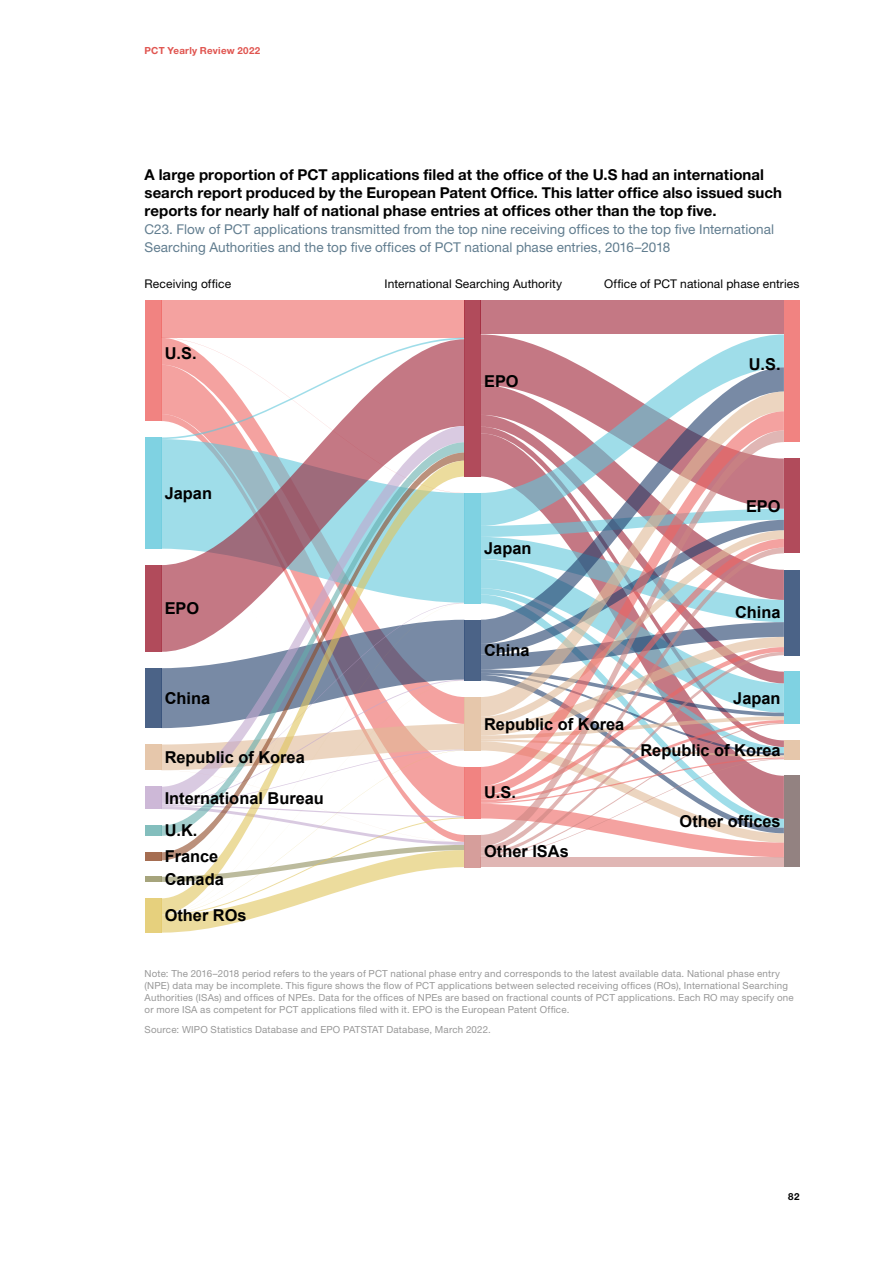
<style>
.page{position:relative;width:893px;height:1263px;background:#fff}
.page>*{position:absolute;margin:0;border:0;box-sizing:border-box;transform-origin:0 0}
.t1{font:700 16.35px/32.8px "Arial";color:#000}
.t2{font:700 15px/18px "Helvetica Neue LT Std";letter-spacing:.005em;color:#000}
.t3{font:13.5px/18px "Helvetica Neue LT Std";letter-spacing:.005em;color:#617d8f}
.t4{font:12px "Helvetica Neue LT Std";letter-spacing:.005em;color:#000}
.t5{font:9.75px/12px "Helvetica Neue LT Std";letter-spacing:.02em;color:#989898}
.t6{font:700 9.75px "Helvetica Neue LT Std";letter-spacing:.03em;color:#e0544f}
.t7{font:700 9.75px "Helvetica Neue LT Std";color:#000}
</style>
<div class="page">
<div style="left:161px;top:300px;width:303px;height:38px;background:#f4a2a0"></div>
<svg style="left:161px;top:339px;width:303px;height:87px"></svg>
<svg style="left:161px;top:426px;width:303px;height:16px"></svg>
<svg style="left:161px;top:442px;width:303px;height:10px"></svg>
<svg style="left:161px;top:452px;width:303px;height:9px;background:#bdb8c0"></svg>
<svg style="left:161px;top:461px;width:303px;height:88px;background:#a5b7bf"></svg>
<svg style="left:161px;top:549px;width:303px;height:384px"></svg>
<div style="left:481px;top:300px;width:303px;height:34px;background:#c47884"></div>
<svg style="left:481px;top:334px;width:303px;height:33px"></svg>
<svg style="left:481px;top:367px;width:303px;height:25px"></svg>
<svg style="left:481px;top:392px;width:303px;height:19px;background:#c2a7b0"></svg>
<svg style="left:481px;top:411px;width:303px;height:19px"></svg>
<svg style="left:481px;top:430px;width:303px;height:79px"></svg>
<svg style="left:481px;top:509px;width:303px;height:348px"></svg>
<div style="left:481px;top:857px;width:303px;height:10px;background:#e0b6b4"></div>
<div style="left:145px;top:300px;width:16px;height:121px;background:#f18381"></div>
<div style="left:464px;top:300px;width:17px;height:177px;background:#b14b5b"></div>
<div style="left:464px;top:493px;width:17px;height:110px;background:#7fd2e2"></div>
<div style="left:464px;top:620px;width:17px;height:61px;background:#4b6387"></div>
<div style="left:464px;top:697px;width:17px;height:53px;background:#e6c7ab"></div>
<div style="left:464px;top:767px;width:17px;height:51px;background:#f18381"></div>
<div style="left:464px;top:835px;width:17px;height:32px;background:#d69e9b"></div>
<div style="left:145px;top:437px;width:16px;height:112px;background:#7fd2e2"></div>
<div style="left:145px;top:565px;width:16px;height:87px;background:#b14b5b"></div>
<div style="left:145px;top:668px;width:16px;height:60px;background:#4b6387"></div>
<div style="left:145px;top:744px;width:16px;height:26px;background:#e6c7ab"></div>
<div style="left:145px;top:787px;width:16px;height:22px;background:#cdb8d7"></div>
<div style="left:145px;top:825px;width:16px;height:11px;background:#83bebd"></div>
<div style="left:145px;top:852px;width:16px;height:8px;background:#a56d51"></div>
<div style="left:145px;top:877px;width:16px;height:5px;background:#a6a47c"></div>
<div style="left:145px;top:898px;width:16px;height:35px;background:#e6d07d"></div>
<div style="left:784px;top:300px;width:15px;height:142px;background:#f18381"></div>
<div style="left:784px;top:458px;width:15px;height:95px;background:#b14b5b"></div>
<div style="left:784px;top:570px;width:15px;height:85px;background:#4b6387"></div>
<div style="left:784px;top:672px;width:15px;height:52px;background:#7fd2e2"></div>
<div style="left:784px;top:740px;width:15px;height:19px;background:#e6c7ab"></div>
<div style="left:784px;top:776px;width:15px;height:91px;background:#938281"></div>
<p class="t6" style="left:145px;top:44px;width:117px">PCT Yearly Review 2022</p>
<p class="t2" style="left:145px;top:165px;width:639px">A large proportion of PCT applications filed at the office of the U.S had an international search report produced by the European Patent Office. This latter office also issued such reports for nearly half of national phase entries at offices other than the top five.</p>
<h3 class="t3" style="left:145px;top:220px;width:631px">C23. Flow of PCT applications transmitted from the top nine receiving offices to the top five International<br>Searching Authorities and the top five offices of PCT national phase entries, 2016–2018</h3>
<p class="t4" style="left:145px;top:277px;width:88px">Receiving office</p>
<p class="t4" style="left:385px;top:277px;width:179px">International Searching Authority</p>
<p class="t4" style="left:604px;top:277px;width:197px">Office of PCT national phase entries</p>
<h1 class="t1" style="left:165px;top:337px;width:33px">U.S.</h1>
<h1 class="t1" style="left:165px;top:477px;width:49px">Japan</h1>
<h1 class="t1" style="left:165px;top:593px;width:36px">EPO</h1>
<h1 class="t1" style="left:165px;top:682px;width:47px">China</h1>
<h1 class="t1" style="left:165px;top:741px;width:142px">Republic of Korea</h1>
<h1 class="t1" style="left:165px;top:782px;width:161px">International Bureau<br>U.K.</h1>
<h1 class="t1" style="left:165px;top:845px;width:61px;line-height:23.1px">France<br>Canada</h1>
<h1 class="t1" style="left:165px;top:900px;width:83px">Other ROs</h1>
<h1 class="t1" style="left:484px;top:365px;width:36px">EPO</h1>
<h1 class="t1" style="left:749px;top:348px;width:33px">U.S.</h1>
<h1 class="t1" style="left:484px;top:532px;width:49px">Japan</h1>
<h1 class="t1" style="left:746px;top:490px;width:36px">EPO</h1>
<h1 class="t1" style="left:484px;top:634px;width:47px">China</h1>
<h1 class="t1" style="left:484px;top:708px;width:142px">Republic of Korea</h1>
<h1 class="t1" style="left:484px;top:777px;width:33px">U.S.</h1>
<h1 class="t1" style="left:484px;top:835px;width:86px">Other ISAs</h1>
<h1 class="t1" style="left:735px;top:597px;width:47px">China</h1>
<h1 class="t1" style="left:733px;top:682px;width:49px">Japan</h1>
<h1 class="t1" style="left:640px;top:734px;width:142px">Republic of Korea</h1>
<h1 class="t1" style="left:680px;top:805px;width:103px">Other offices</h1>
<p class="t5" style="left:145px;top:967px;width:651px">Note: The 2016–2018 period refers to the years of PCT national phase entry and corresponds to the latest available data. National phase entry (NPE) data may be incomplete. This figure shows the flow of PCT applications between selected receiving offices (ROs), International Searching Authorities (ISAs) and offices of NPEs. Data for the offices of NPEs are based on fractional counts of PCT applications. Each RO may specify one or more ISA as competent for PCT applications filed with it. EPO is the European Patent Office.</p>
<p class="t5" style="left:145px;top:1024px;width:348px">Source: WIPO Statistics Database and EPO PATSTAT Database, March 2022.</p>
<p class="t7" style="left:788px;top:1190px;width:13px">82</p>
</div>
